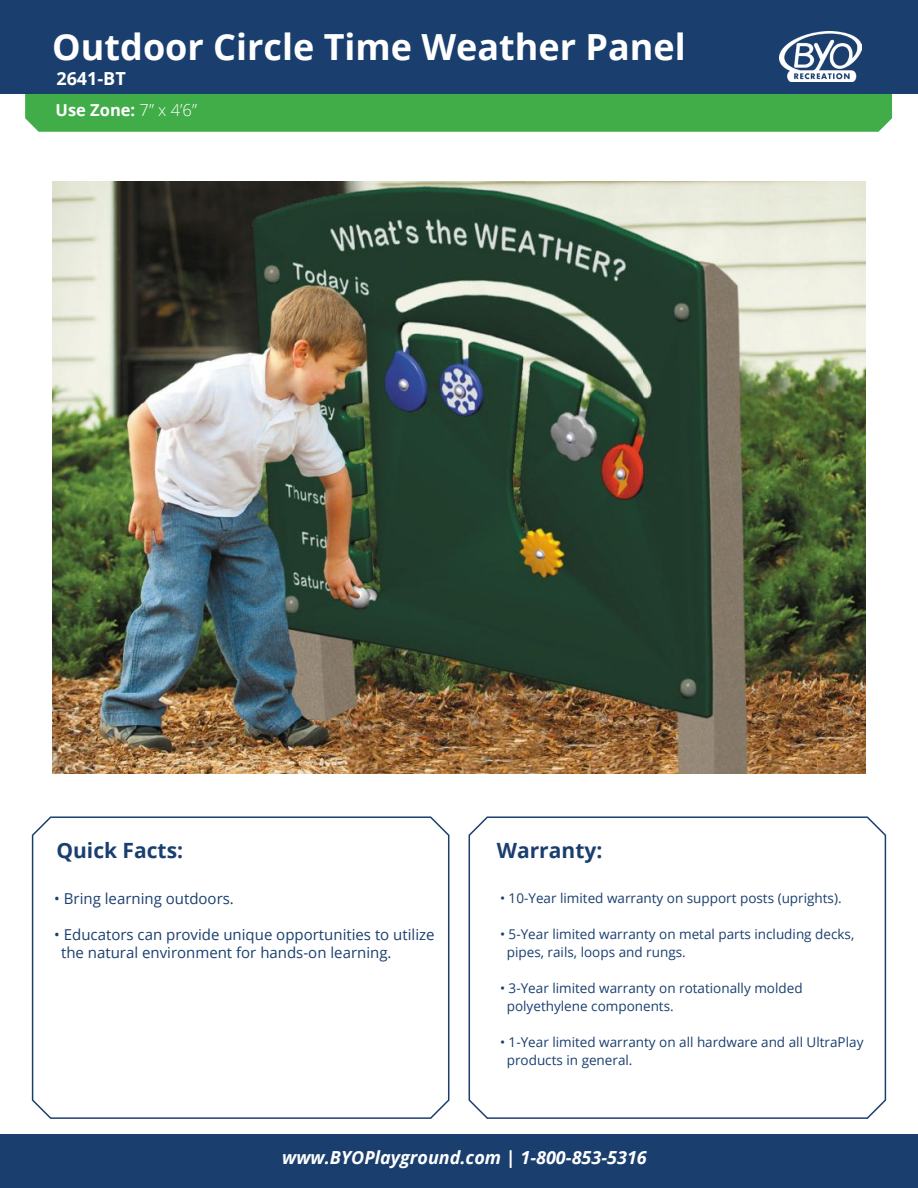
<style>
.page{position:relative;width:918px;height:1188px;background:#fff}
.page>*{position:absolute;margin:0;border:0;box-sizing:border-box;transform-origin:0 0}
.t1{font:700 36px "Open Sans";color:#fff}
.t2{font:700 21px "Open Sans";color:#1a3f6f}
.t3{font:italic 700 18px "Open Sans";color:#fff}
.t4{font:700 18px "Open Sans";color:#fff}
.t5{font:700 16.5px "Open Sans";color:#fff}
.t6{font:15px/18px "Open Sans";color:#1a3f6f}
.t7{font:13.5px/18px "Open Sans";color:#1a3f6f}
.s1{font-weight:300}
</style>
<div class="page">
<div style="left:25px;top:94px;width:867px;height:38px;background:#41ad49"></div>
<div style="left:0;top:1134px;width:918px;height:54px;background:#1a3f6f"></div>
<div style="left:0;top:0;width:918px;height:94px;background:#1a3f6f"></div>
<svg style="left:31px;top:816px;width:419px;height:303px"></svg>
<img style="left:780px;top:31px;width:82px;height:51px">
<img style="left:52px;top:182px;width:814px;height:592px">
<svg style="left:468px;top:816px;width:419px;height:303px"></svg>
<h1 class="t1" style="left:52px;top:21px;width:635px">Outdoor Circle Time Weather Panel</h1>
<h3 class="t4" style="left:56px;top:66px;width:71px">2641-BT</h3>
<p class="t5" style="left:56px;top:98px;width:143px">Use Zone: <span class="s1">7” x 4’6”</span></p>
<h2 class="t2" style="left:56px;top:836px;width:128px">Quick Facts:</h2>
<h2 class="t2" style="left:497px;top:836px;width:107px">Warranty:</h2>
<p class="t6" style="left:54px;top:890px;width:181px">• Bring learning outdoors.</p>
<p class="t6" style="left:61px;top:926px;width:375px;text-indent:-7px">• Educators can provide unique opportunities to utilize the natural environment for hands-on learning.</p>
<p class="t7" style="left:500px;top:889px;width:343px">• 10-Year limited warranty on support posts (uprights).</p>
<p class="t7" style="left:507px;top:925px;width:349px;text-indent:-7px">• 5-Year limited warranty on metal parts including decks, pipes, rails, loops and rungs.</p>
<p class="t7" style="left:507px;top:979px;width:297px;text-indent:-7px">• 3-Year limited warranty on rotationally molded polyethylene components.</p>
<p class="t7" style="left:507px;top:1033px;width:358px;text-indent:-7px">• 1-Year limited warranty on all hardware and all UltraPlay products in general.</p>
<h3 class="t3" style="left:282px;top:1145px;width:366px">www.BYOPlayground.com | 1-800-853-5316</h3>
</div>
